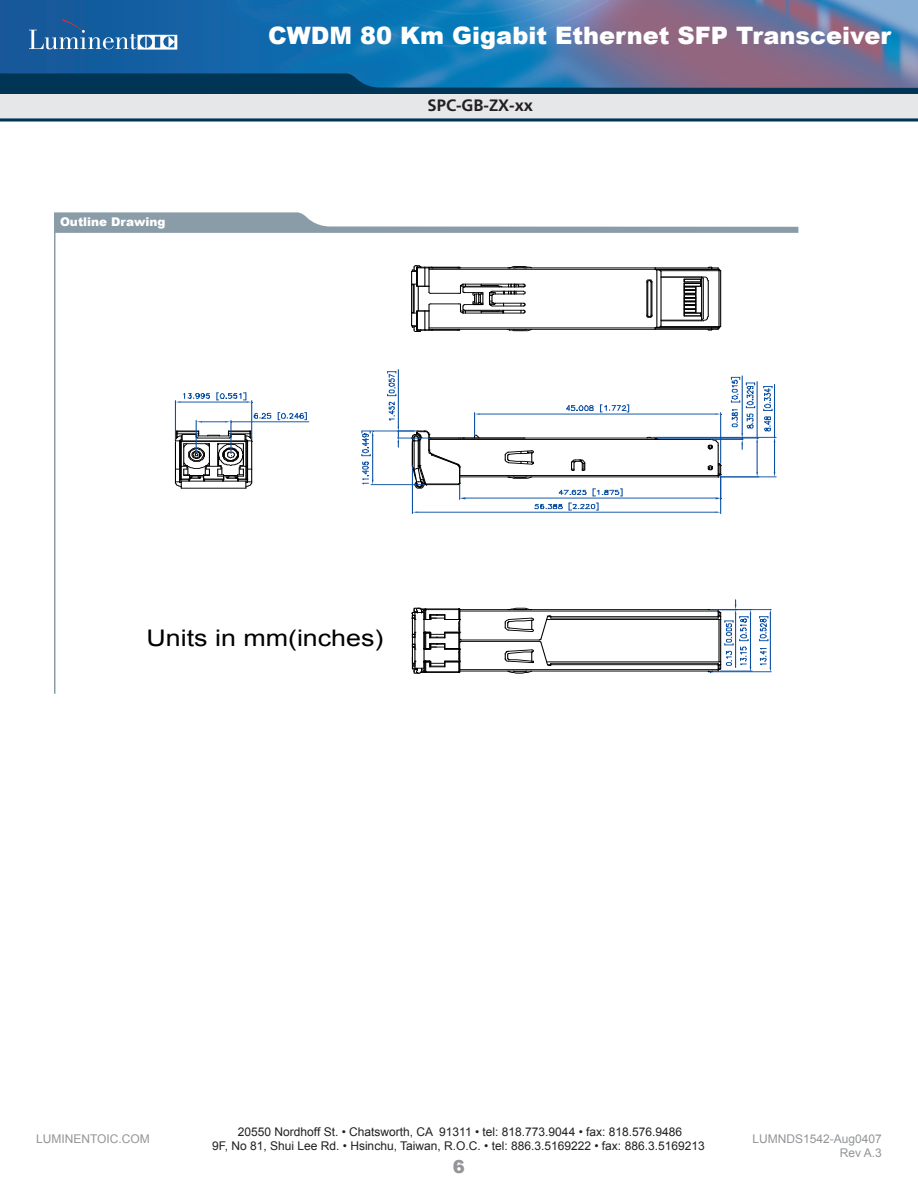
<style>
.page{position:relative;width:918px;height:1188px;background:#fff}
.page>*{position:absolute;margin:0;border:0;box-sizing:border-box;transform-origin:0 0}
.t1{font:900 24px "Arial";color:#fff}
.t2{font:22.8px "Arial";color:#000;scale:1.17 1}
.t3{font:900 18px "Arial";color:#939598}
.t4{font:700 16.5px "Frutiger LT Std";color:#231f20}
.t5{font:12px/14.4px "Arial";color:#231f20;text-align:center}
.t6{font:12px/14.4px "Arial";color:#939598;text-align:right}
.t7{font:900 12px "Arial";color:#fff}
</style>
<div class="page">
<img style="left:0;top:0;width:918px;height:74px">
<svg style="left:29px;top:19px;width:148px;height:31px;background:#3e79af"></svg>
<div style="left:0;top:94px;width:918px;height:28px;background:#e6e7e9"></div>
<hr style="left:0;top:118px;width:918px;height:3px;background:#003555">
<svg style="left:0;top:74px;width:918px;height:20px;background:#234e74"></svg>
<hr style="left:54px;top:232px;width:2px;height:462px;background:#8a9ca8">
<svg style="left:54px;top:212px;width:744px;height:21px"></svg>
<hr style="left:429px;top:438px;width:226px;height:1px;background:#000">
<hr style="left:429px;top:439px;width:226px;height:1px;background:#000">
<hr style="left:655px;top:439px;width:57px;height:1px;background:#000">
<hr style="left:460px;top:477px;width:258px;height:1px;background:#000">
<svg style="left:504px;top:450px;width:30px;height:15px"></svg>
<svg style="left:571px;top:459px;width:15px;height:12px"></svg>
<hr style="left:460px;top:475px;width:258px;height:1px;background:#000">
<svg style="left:507px;top:476px;width:26px;height:3px"></svg>
<hr style="left:651px;top:282px;width:1px;height:33px;background:#000">
<svg style="left:646px;top:279px;width:7px;height:4px"></svg>
<hr style="left:652px;top:282px;width:1px;height:33px;background:#000">
<hr style="left:647px;top:282px;width:1px;height:33px;background:#000">
<svg style="left:646px;top:314px;width:7px;height:4px"></svg>
<hr style="left:429px;top:268px;width:226px;height:1px;background:#000">
<hr style="left:429px;top:269px;width:226px;height:1px;background:#000">
<hr style="left:656px;top:270px;width:1px;height:57px;background:#000">
<hr style="left:429px;top:328px;width:226px;height:1px;background:#000">
<hr style="left:661px;top:271px;width:1px;height:55px;background:#000">
<svg style="left:654px;top:325px;width:8px;height:4px"></svg>
<hr style="left:429px;top:329px;width:226px;height:1px;background:#000">
<hr style="left:655px;top:268px;width:57px;height:1px;background:#000">
<hr style="left:655px;top:329px;width:57px;height:1px;background:#000">
<hr style="left:660px;top:270px;width:59px;height:1px;background:#000">
<hr style="left:660px;top:326px;width:59px;height:1px;background:#000">
<hr style="left:661px;top:320px;width:42px;height:1px;background:#000">
<hr style="left:661px;top:277px;width:42px;height:1px;background:#000">
<svg style="left:684px;top:266px;width:38px;height:65px"></svg>
<hr style="left:655px;top:328px;width:64px;height:1px;background:#000">
<hr style="left:655px;top:269px;width:63px;height:1px;background:#000">
<svg style="left:411px;top:265px;width:122px;height:67px"></svg>
<hr style="left:460px;top:671px;width:258px;height:1px;background:#000">
<hr style="left:551px;top:664px;width:167px;height:1px;background:#000">
<hr style="left:461px;top:641px;width:78px;height:1px;background:#000">
<hr style="left:551px;top:663px;width:167px;height:1px;background:#000">
<hr style="left:551px;top:616px;width:167px;height:1px;background:#000">
<hr style="left:461px;top:640px;width:78px;height:1px;background:#000">
<hr style="left:551px;top:618px;width:167px;height:1px;background:#000">
<hr style="left:460px;top:609px;width:258px;height:1px;background:#000">
<hr style="left:547px;top:619px;width:172px;height:1px;background:#000">
<hr style="left:547px;top:661px;width:172px;height:1px;background:#000">
<hr style="left:460px;top:669px;width:258px;height:1px;background:#000">
<hr style="left:460px;top:611px;width:258px;height:1px;background:#000">
<svg style="left:504px;top:608px;width:48px;height:66px"></svg>
<hr style="left:181px;top:488px;width:65px;height:1px;background:#000">
<hr style="left:175px;top:401px;width:1px;height:38px;background:#094fa3">
<hr style="left:251px;top:401px;width:1px;height:38px;background:#094fa3">
<hr style="left:180px;top:402px;width:67px;height:1px;background:#094fa3">
<svg style="left:175px;top:393px;width:35px;height:10px"></svg>
<svg style="left:217px;top:392px;width:36px;height:11px"></svg>
<hr style="left:371px;top:484px;width:53px;height:1px;background:#094fa3">
<hr style="left:371px;top:431px;width:45px;height:1px;background:#094fa3">
<svg style="left:361px;top:431px;width:13px;height:54px"></svg>
<hr style="left:398px;top:370px;width:1px;height:57px;background:#094fa3">
<svg style="left:387px;top:371px;width:9px;height:50px"></svg>
<hr style="left:720px;top:413px;width:1px;height:50px;background:#094fa3">
<hr style="left:480px;top:414px;width:236px;height:1px;background:#094fa3">
<svg style="left:566px;top:405px;width:28px;height:6px"></svg>
<svg style="left:474px;top:413px;width:6px;height:25px"></svg>
<svg style="left:716px;top:413px;width:6px;height:2px"></svg>
<svg style="left:600px;top:404px;width:29px;height:9px"></svg>
<hr style="left:720px;top:475px;width:1px;height:39px;background:#094fa3">
<hr style="left:412px;top:467px;width:1px;height:47px;background:#094fa3">
<hr style="left:417px;top:512px;width:299px;height:1px;background:#094fa3">
<svg style="left:534px;top:504px;width:29px;height:5px"></svg>
<svg style="left:569px;top:503px;width:30px;height:8px"></svg>
<hr style="left:465px;top:498px;width:251px;height:1px;background:#094fa3">
<svg style="left:398px;top:427px;width:67px;height:72px"></svg>
<svg style="left:558px;top:489px;width:65px;height:8px"></svg>
<hr style="left:713px;top:439px;width:30px;height:1px;background:#094fa3">
<hr style="left:742px;top:376px;width:1px;height:57px;background:#094fa3">
<hr style="left:720px;top:477px;width:56px;height:1px;background:#094fa3">
<hr style="left:653px;top:437px;width:123px;height:1px;background:#094fa3">
<hr style="left:774px;top:442px;width:1px;height:30px;background:#094fa3">
<hr style="left:658px;top:438px;width:101px;height:1px;background:#094fa3">
<hr style="left:757px;top:442px;width:1px;height:30px;background:#094fa3">
<svg style="left:707px;top:439px;width:15px;height:60px"></svg>
<svg style="left:646px;top:436px;width:14px;height:4px"></svg>
<svg style="left:730px;top:377px;width:46px;height:72px"></svg>
<hr style="left:196px;top:420px;width:1px;height:34px;background:#094fa3">
<hr style="left:231px;top:420px;width:1px;height:34px;background:#094fa3">
<hr style="left:231px;top:421px;width:78px;height:1px;background:#094fa3">
<svg style="left:253px;top:413px;width:19px;height:6px"></svg>
<svg style="left:175px;top:430px;width:78px;height:58px"></svg>
<svg style="left:196px;top:421px;width:36px;height:2px"></svg>
<svg style="left:278px;top:412px;width:29px;height:8px"></svg>
<svg style="left:412px;top:608px;width:50px;height:66px"></svg>
<hr style="left:712px;top:671px;width:59px;height:1px;background:#094fa3">
<hr style="left:712px;top:609px;width:59px;height:1px;background:#094fa3">
<hr style="left:770px;top:614px;width:1px;height:54px;background:#094fa3">
<svg style="left:758px;top:648px;width:13px;height:24px"></svg>
<svg style="left:759px;top:610px;width:12px;height:31px"></svg>
<svg style="left:707px;top:600px;width:45px;height:73px"></svg>
<h1 class="t1" style="left:268px;top:18px;width:624px">CWDM 80 Km Gigabit Ethernet SFP Transceiver</h1>
<p class="t7" style="left:60px;top:213px;width:107px">Outline Drawing</p>
<h3 class="t4" style="left:428px;top:96px;width:107px">SPC-GB-ZX-xx</h3>
<h2 class="t2" style="left:146px;top:623px;width:204px">Units in mm(inches)</h2>
<p class="t5" style="left:212px;top:1125px;width:494px">20550 Nordhoff St. • Chatsworth, CA 91311 • tel: 818.773.9044 • fax: 818.576.9486<br>9F, No 81, Shui Lee Rd. • Hsinchu, Taiwan, R.O.C. • tel: 886.3.5169222 • fax: 886.3.5169213</p>
<p class="t6" style="left:36px;top:1131px;width:115px">LUMINENTOIC.COM</p>
<p class="t6" style="left:753px;top:1131px;width:131px">LUMNDS1542-Aug0407<br>Rev A.3</p>
<h3 class="t3" style="left:453px;top:1154px;width:14px">6</h3>
</div>
